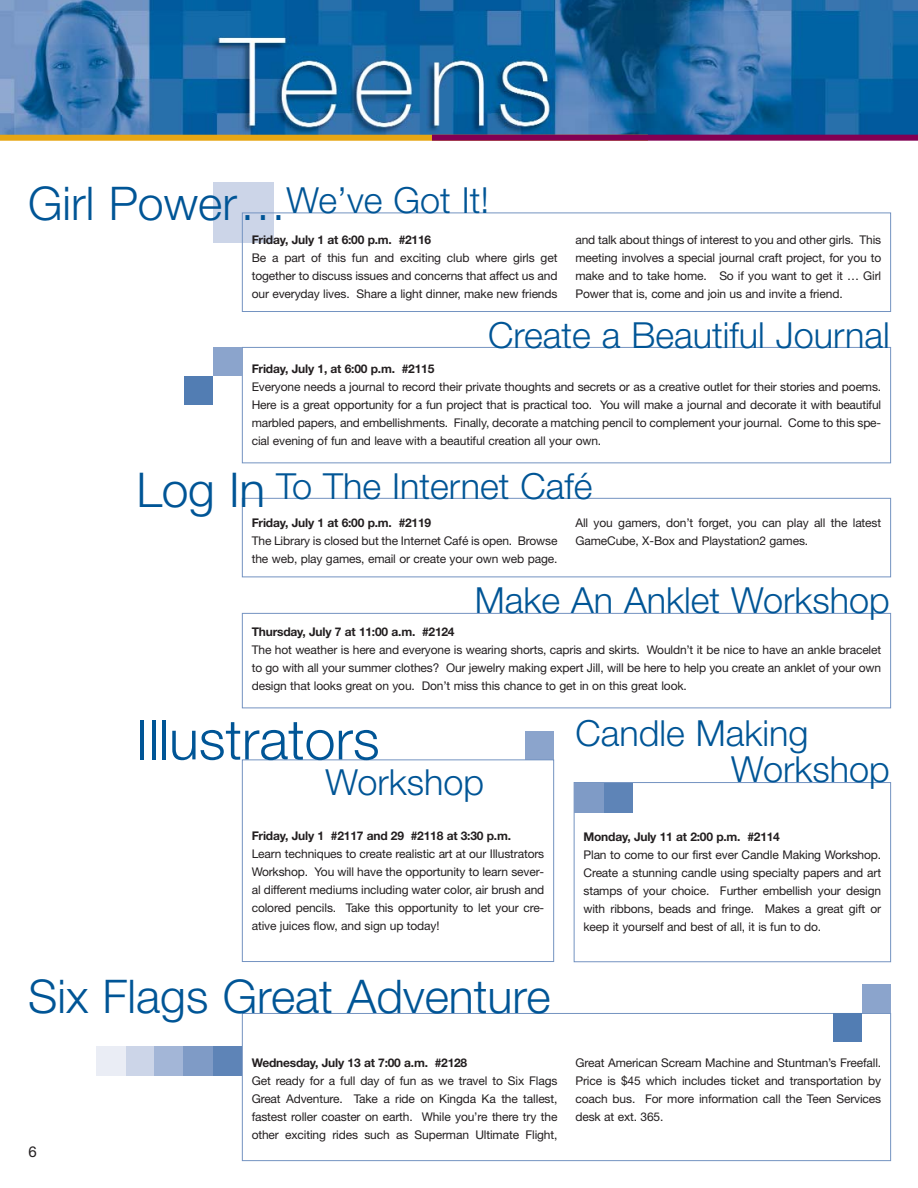
<style>
.page{position:relative;width:918px;height:1188px;background:#fff}
.page>*{position:absolute;margin:0;border:0;box-sizing:border-box;transform-origin:0 0}
.t1{font:300 55.5px "Helvetica Neue";color:#005596}
.t2{font:300 46.5px "Helvetica Neue";color:#005596}
.t3{font:300 36px/36px "Helvetica Neue";color:#005596}
.t4{font:15px "Helvetica Neue";color:#231f20}
.t5{font:12px/18px "Helvetica Neue";letter-spacing:-.01em;color:#231f20;text-align:justify}
.t6{font:700 12px "Helvetica Neue";letter-spacing:-.015em;color:#231f20}
.s1{font-size:46.5px}
.s2{font-size:48px}
</style>
<div class="page">
<div style="left:525px;top:731px;width:29px;height:29px;background:#8ba4cc"></div>
<div style="left:213px;top:182px;width:61px;height:61px;background:#ccd5e8"></div>
<div style="left:242px;top:213px;width:649px;height:99px;border:1px solid #7493c1"></div>
<img style="left:0;top:0;width:918px;height:135px">
<div style="left:0;top:135px;width:648px;height:6px;background:#e7a614"></div>
<div style="left:432px;top:135px;width:486px;height:6px;background:#820053"></div>
<div style="left:242px;top:347px;width:649px;height:116px;border:1px solid #7493c1"></div>
<div style="left:242px;top:498px;width:649px;height:79px;border:1px solid #7493c1"></div>
<div style="left:242px;top:613px;width:649px;height:95px;border:1px solid #7493c1"></div>
<div style="left:242px;top:1013px;width:649px;height:148px;border:1px solid #7493c1"></div>
<div style="left:574px;top:782px;width:317px;height:180px;border:1px solid #7493c1"></div>
<div style="left:96px;top:1046px;width:59px;height:30px;background:#ccd5e8"></div>
<div style="left:154px;top:1046px;width:30px;height:30px;background:#a3b6d7"></div>
<div style="left:96px;top:1046px;width:30px;height:30px;background:#eaedf5"></div>
<div style="left:183px;top:1046px;width:59px;height:30px;background:#5e84b7"></div>
<div style="left:183px;top:1046px;width:30px;height:30px;background:#7f9bc6"></div>
<div style="left:574px;top:783px;width:59px;height:30px;background:#5e84b7"></div>
<div style="left:574px;top:783px;width:30px;height:30px;background:#7f9bc6"></div>
<div style="left:862px;top:984px;width:29px;height:29px;background:#8ba4cc"></div>
<div style="left:833px;top:1013px;width:29px;height:29px;background:#527db3"></div>
<div style="left:213px;top:347px;width:29px;height:29px;background:#8ba4cc"></div>
<div style="left:184px;top:376px;width:29px;height:29px;background:#527db3"></div>
<div style="left:242px;top:759px;width:312px;height:203px;border:1px solid #7493c1"></div>
<h3 class="t3" style="left:28px;top:185px;width:462px"><span class="s1">Girl Power…</span>We’ve Got It!</h3>
<p class="t6" style="left:252px;top:235px;width:181px">Friday, July 1 at 6:00 p.m. #2116</p>
<p class="t5" style="left:252px;top:249px;width:307px">Be a part of this fun and exciting club where girls get together to discuss issues and concerns that affect us and our everyday lives. Share a light dinner, make new friends</p>
<p class="t5" style="left:575px;top:231px;width:307px">and talk about things of interest to you and other girls. This meeting involves a special journal craft project, for you to make and to take home. So if you want to get it … Girl Power that is, come and join us and invite a friend.</p>
<h3 class="t3" style="left:488px;top:320px;width:403px">Create a Beautiful Journal</h3>
<p class="t6" style="left:252px;top:365px;width:184px">Friday, July 1, at 6:00 p.m. #2115</p>
<p class="t5" style="left:252px;top:379px;width:631px">Everyone needs a journal to record their private thoughts and secrets or as a creative outlet for their stories and poems.<br>Here is a great opportunity for a fun project that is practical too. You will make a journal and decorate it with beautiful marbled papers, and embellishments. Finally, decorate a matching pencil to complement your journal. Come to this spe&shy;cial evening of fun and leave with a beautiful creation all your own.</p>
<h3 class="t3" style="left:136px;top:472px;width:458px"><span class="s2">Log In</span> To The Internet Café</h3>
<p class="t6" style="left:252px;top:519px;width:181px">Friday, July 1 at 6:00 p.m. #2119</p>
<p class="t5" style="left:252px;top:533px;width:307px">The Library is closed but the Internet Café is open. Browse the web, play games, email or create your own web page.</p>
<p class="t5" style="left:575px;top:515px;width:307px">All you gamers, don’t forget, you can play all the latest<br>GameCube, X-Box and Playstation2 games.</p>
<h3 class="t3" style="left:475px;top:585px;width:417px">Make An Anklet Workshop</h3>
<p class="t6" style="left:252px;top:627px;width:204px">Thursday, July 7 at 11:00 a.m. #2124</p>
<p class="t5" style="left:252px;top:642px;width:631px">The hot weather is here and everyone is wearing shorts, capris and skirts. Wouldn’t it be nice to have an ankle bracelet to go with all your summer clothes? Our jewelry making expert Jill, will be here to help you create an anklet of your own design that looks great on you. Don’t miss this chance to get in on this great look.</p>
<h1 class="t1" style="left:136px;top:720px;width:245px">Illustrators</h1>
<h3 class="t3" style="left:325px;top:768px;width:160px">Workshop</h3>
<p class="t6" style="left:252px;top:831px;width:261px">Friday, July 1 #2117 and 29 #2118 at 3:30 p.m.</p>
<p class="t5" style="left:252px;top:845px;width:294px">Learn techniques to create realistic art at our Illustrators Workshop. You will have the opportunity to learn sever&shy;al different mediums including water color, air brush and colored pencils. Take this opportunity to let your cre&shy;ative juices flow, and sign up today!</p>
<h2 class="t2" style="left:28px;top:980px;width:524px">Six Flags Great Adventure</h2>
<p class="t4" style="left:28px;top:1146px;width:10px">6</p>
<p class="t6" style="left:252px;top:1059px;width:217px">Wednesday, July 13 at 7:00 a.m. #2128</p>
<p class="t5" style="left:252px;top:1073px;width:307px">Get ready for a full day of fun as we travel to Six Flags Great Adventure. Take a ride on Kingda Ka the tallest, fastest roller coaster on earth. While you’re there try the other exciting rides such as Superman Ultimate Flight,</p>
<h3 class="t3" style="left:731px;top:719px;width:160px;text-indent:-156px">Candle Making<br>Workshop</h3>
<p class="t6" style="left:584px;top:833px;width:198px">Monday, July 11 at 2:00 p.m. #2114</p>
<p class="t5" style="left:584px;top:847px;width:299px">Plan to come to our first ever Candle Making Workshop.<br>Create a stunning candle using specialty papers and art stamps of your choice. Further embellish your design with ribbons, beads and fringe. Makes a great gift or keep it yourself and best of all, it is fun to do.</p>
<p class="t5" style="left:575px;top:1055px;width:307px">Great American Scream Machine and Stuntman’s Freefall.<br>Price is $45 which includes ticket and transportation by coach bus. For more information call the Teen Services desk at ext. 365.</p>
</div>
